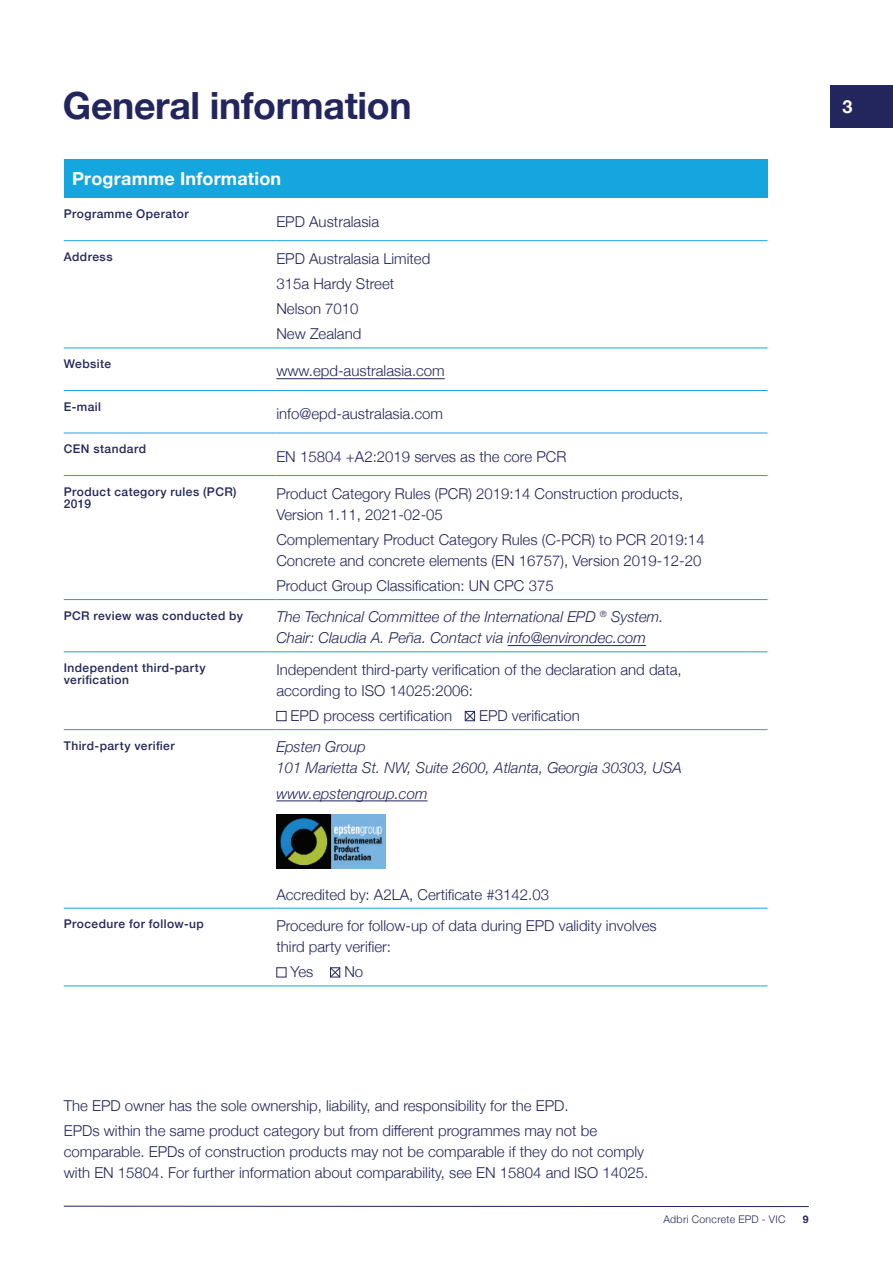
<style>
.page{position:relative;width:893px;height:1263px;background:#fff}
.page>*{position:absolute;margin:0;border:0;box-sizing:border-box;transform-origin:0 0}
.t1{font:700 37.5px "Helvetica Neue";letter-spacing:-.01em;color:#23265c}
.t2{font:700 18px "Helvetica Neue";letter-spacing:.01em;color:#fff}
.t3{font:300 15px/21px "Helvetica Neue";color:#23265c}
.t4{font:italic 300 15px/21px "Helvetica Neue";color:#23265c}
.t5{font:500 12px/12px "Helvetica Neue";letter-spacing:.035em;color:#23265c}
.t6{font:300 10.5px "Helvetica Neue";letter-spacing:.03em;color:#23265c}
.t7{font:700 10.5px "Helvetica Neue";color:#23265c}
</style>
<div class="page">
<hr style="left:64px;top:1206px;width:745px;height:1px;background:#23265c">
<div style="left:831px;top:85px;width:62px;height:43px;background:#23265c"></div>
<div style="left:64px;top:159px;width:703px;height:39px;background:#16a6df"></div>
<hr style="left:64px;top:433px;width:212px;height:1px;background:#16a6df">
<hr style="left:276px;top:433px;width:491px;height:1px;background:#16a6df">
<hr style="left:64px;top:475px;width:212px;height:1px;background:#16a6df">
<hr style="left:276px;top:475px;width:491px;height:1px;background:#16a6df">
<hr style="left:64px;top:599px;width:212px;height:1px;background:#16a6df">
<hr style="left:276px;top:599px;width:491px;height:1px;background:#16a6df">
<hr style="left:64px;top:651px;width:212px;height:1px;background:#16a6df">
<hr style="left:276px;top:651px;width:491px;height:1px;background:#16a6df">
<hr style="left:64px;top:729px;width:212px;height:1px;background:#16a6df">
<hr style="left:276px;top:729px;width:491px;height:1px;background:#16a6df">
<hr style="left:64px;top:908px;width:212px;height:1px;background:#16a6df">
<hr style="left:276px;top:908px;width:491px;height:1px;background:#16a6df">
<hr style="left:64px;top:985px;width:212px;height:1px;background:#16a6df">
<hr style="left:276px;top:985px;width:491px;height:1px;background:#16a6df">
<hr style="left:64px;top:240px;width:212px;height:1px;background:#16a6df">
<hr style="left:276px;top:240px;width:491px;height:1px;background:#16a6df">
<hr style="left:64px;top:348px;width:212px;height:1px;background:#16a6df">
<hr style="left:276px;top:348px;width:491px;height:1px;background:#16a6df">
<hr style="left:64px;top:390px;width:212px;height:1px;background:#16a6df">
<hr style="left:276px;top:390px;width:491px;height:1px;background:#16a6df">
<hr style="left:276px;top:378px;width:169px;height:1px;background:#23265c">
<hr style="left:508px;top:645px;width:138px;height:1px;background:#23265c">
<div style="left:276px;top:711px;width:10px;height:10px;border:1px solid #23265c"></div>
<svg style="left:464px;top:710px;width:12px;height:12px"></svg>
<hr style="left:276px;top:800px;width:152px;height:1px;background:#23265c">
<div style="left:276px;top:967px;width:10px;height:10px;border:1px solid #23265c"></div>
<svg style="left:330px;top:967px;width:11px;height:11px"></svg>
<img style="left:276px;top:814px;width:109px;height:54px">
<h1 class="t1" style="left:63px;top:76px;width:350px">General information</h1>
<p class="t2" style="left:72px;top:165px;width:210px">Programme Information</p>
<p class="t5" style="left:64px;top:207px;width:126px">Programme Operator</p>
<p class="t3" style="left:276px;top:210px;width:104px">EPD Australasia</p>
<p class="t5" style="left:64px;top:250px;width:50px">Address</p>
<p class="t3" style="left:276px;top:245px;width:155px;line-height:25.2px">EPD Australasia Limited<br>315a Hardy Street<br>Nelson 7010<br>New Zealand</p>
<p class="t5" style="left:64px;top:357px;width:49px">Website</p>
<p class="t3" style="left:276px;top:359px;width:170px">www.epd-australasia.com</p>
<p class="t5" style="left:64px;top:399px;width:39px">E-mail</p>
<p class="t3" style="left:276px;top:402px;width:168px">info@epd-australasia.com</p>
<p class="t5" style="left:64px;top:442px;width:84px">CEN standard</p>
<p class="t3" style="left:276px;top:445px;width:291px">EN 15804 +A2:2019 serves as the core PCR</p>
<p class="t5" style="left:64px;top:484px;width:174px">Product category rules (PCR)<br>2019</p>
<p class="t3" style="left:276px;top:482px;width:408px">Product Category Rules (PCR) 2019:14 Construction products,<br>Version 1.11, 2021-02-05</p>
<p class="t3" style="left:276px;top:528px;width:430px">Complementary Product Category Rules (C-PCR) to PCR 2019:14<br>Concrete and concrete elements (EN 16757), Version 2019-12-20</p>
<p class="t3" style="left:276px;top:574px;width:279px">Product Group Classification: UN CPC 375</p>
<p class="t5" style="left:64px;top:608px;width:181px">PCR review was conducted by</p>
<p class="t4" style="left:276px;top:605px;width:389px">The Technical Committee of the International EPD <sup>®</sup> System.<br>Chair: Claudia A. Peña. Contact via info@environdec.com</p>
<p class="t5" style="left:64px;top:661px;width:144px">Independent third-party verification</p>
<p class="t3" style="left:276px;top:658px;width:407px">Independent third-party verification of the declaration and data, according to ISO 14025:2006:</p>
<p class="t3" style="left:291px;top:704px;width:163px">EPD process certification</p>
<p class="t3" style="left:479px;top:704px;width:102px">EPD verification</p>
<p class="t5" style="left:64px;top:738px;width:112px">Third-party verifier</p>
<p class="t4" style="left:276px;top:735px;width:407px">Epsten Group<br>101 Marietta St. NW, Suite 2600, Atlanta, Georgia 30303, USA</p>
<p class="t4" style="left:276px;top:782px;width:153px">www.epstengroup.com</p>
<p class="t3" style="left:276px;top:883px;width:274px">Accredited by: A2LA, Certificate #3142.03</p>
<p class="t5" style="left:64px;top:917px;width:142px">Procedure for follow-up</p>
<p class="t3" style="left:276px;top:914px;width:382px">Procedure for follow-up of data during EPD validity involves third party verifier:</p>
<p class="t3" style="left:291px;top:960px;width:24px">Yes</p>
<p class="t3" style="left:344px;top:960px;width:20px">No</p>
<p class="t2" style="left:843px;top:92px;width:12px">3</p>
<p class="t3" style="left:64px;top:1092px;width:535px;line-height:25.2px">The EPD owner has the sole ownership, liability, and responsibility for the EPD.<br>EPDs within the same product category but from different programmes may not be</p>
<p class="t3" style="left:64px;top:1140px;width:586px">comparable. EPDs of construction products may not be comparable if they do not comply with EN 15804. For further information about comparability, see EN 15804 and ISO 14025.</p>
<p class="t6" style="left:663px;top:1211px;width:123px">Adbri Concrete EPD - VIC</p>
<p class="t7" style="left:803px;top:1211px;width:7px">9</p>
</div>
